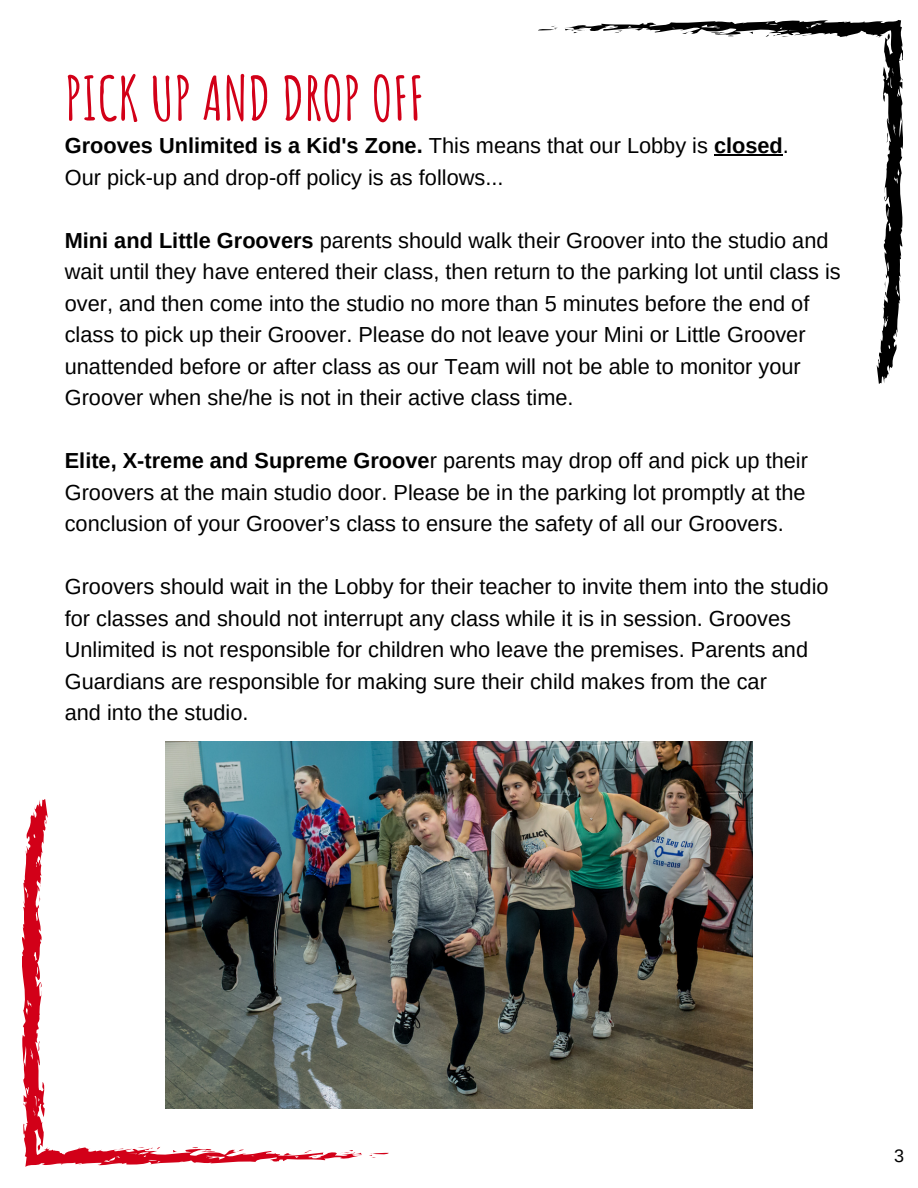
<style>
.page{position:relative;width:918px;height:1188px;background:#fff}
.page>*{position:absolute;margin:0;border:0;box-sizing:border-box;transform-origin:0 0}
.t1{font:700 60px "Amatic SC";color:#d20018}
.t2{font:21.75px/31.5px "Arimo";color:#000}
.t3{font:18px "Arimo";color:#000}
.s1{font-weight:700}
</style>
<div class="page">
<svg style="left:538px;top:26px;width:20px;height:4px"></svg>
<svg style="left:565px;top:20px;width:338px;height:364px"></svg>
<svg style="left:571px;top:30px;width:16px;height:4px"></svg>
<svg style="left:614px;top:30px;width:11px;height:3px"></svg>
<svg style="left:632px;top:28px;width:11px;height:3px"></svg>
<svg style="left:886px;top:133px;width:3px;height:10px"></svg>
<svg style="left:369px;top:1153px;width:19px;height:5px"></svg>
<svg style="left:22px;top:799px;width:340px;height:368px"></svg>
<svg style="left:339px;top:1149px;width:16px;height:5px"></svg>
<svg style="left:301px;top:1150px;width:11px;height:3px"></svg>
<svg style="left:283px;top:1153px;width:11px;height:3px"></svg>
<svg style="left:37px;top:1041px;width:4px;height:10px"></svg>
<svg style="left:39px;top:894px;width:2px;height:8px"></svg>
<img style="left:166px;top:742px;width:586px;height:367px">
<hr style="left:714px;top:155px;width:69px;height:1px;background:#000">
<h1 class="t1" style="left:65px;top:60px;width:361px">PICK UP AND DROP OFF</h1>
<p class="t2" style="left:65px;top:130px;width:726px"><span class="s1">Grooves Unlimited is a Kid's Zone.</span> This means that our Lobby is <span class="s1">closed</span>.<br>Our pick-up and drop-off policy is as follows...</p>
<p class="t2" style="left:65px;top:225px;width:777px"><span class="s1">Mini and Little Groovers</span> parents should walk their Groover into the studio and wait until they have entered their class, then return to the parking lot until class is over, and then come into the studio no more than 5 minutes before the end of class to pick up their Groover. Please do not leave your Mini or Little Groover unattended before or after class as our Team will not be able to monitor your Groover when she/he is not in their active class time.</p>
<p class="t2" style="left:65px;top:445px;width:745px;text-align:justify"><span class="s1">Elite, X-treme and Supreme Groove</span>r parents may drop off and pick up their Groovers at the main studio door. Please be in the parking lot promptly at the conclusion of your Groover’s class to ensure the safety of all our Groovers.</p>
<p class="t2" style="left:65px;top:571px;width:765px">Groovers should wait in the Lobby for their teacher to invite them into the studio for classes and should not interrupt any class while it is in session. Grooves Unlimited is not responsible for children who leave the premises. Parents and Guardians are responsible for making sure their child makes from the car<br>and into the studio.</p>
<p class="t3" style="left:894px;top:1146px;width:12px">3</p>
</div>
